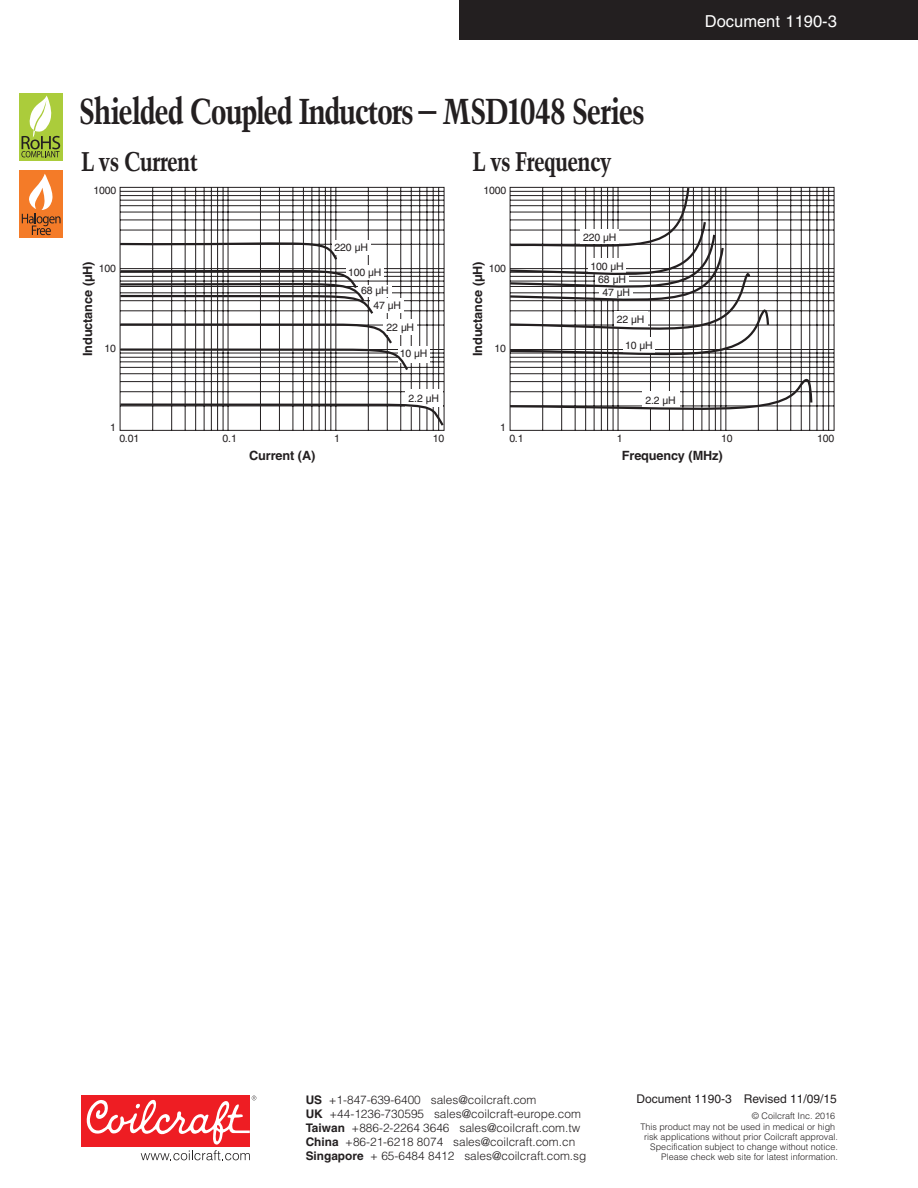
<style>
.page{position:relative;width:918px;height:1188px;background:#fff}
.page>*{position:absolute;margin:0;border:0;box-sizing:border-box;transform-origin:0 0}
.t1{font:700 condensed 36px "Trump Mediaeval";letter-spacing:-.045em;color:#231f20}
.Subhead_-_18_pt{font:700 condensed 27px "Trump Mediaeval";letter-spacing:-.03em;color:#231f20}
.t2{font:16.5px "Helvetica";color:#fff}
.t3{font:700 12.75px "Helvetica";letter-spacing:-.01em;color:#231f20}
.t4{font:12px "Helvetica";color:#231f20}
.t5{font:300 11.85px "Helvetica";color:#231f20}
.t6{font:700 11.85px/14.1px "Helvetica";color:#231f20}
.t7{font:10.5px "Helvetica";letter-spacing:-.015em;color:#231f20}
.t8{font:300 9px/9.9px "Helvetica";color:#231f20;text-align:right}
</style>
<div class="page">
<div style="left:459px;top:0;width:459px;height:40px;background:#231f20"></div>
<div style="left:81px;top:1096px;width:169px;height:51px;background:#ee1d23"></div>
<svg style="left:86px;top:1096px;width:170px;height:64px"></svg>
<div style="left:19px;top:93px;width:44px;height:67px;background:#abcc3b"></div>
<svg style="left:21px;top:96px;width:39px;height:61px"></svg>
<div style="left:19px;top:171px;width:44px;height:67px;background:#f47b28"></div>
<svg style="left:22px;top:174px;width:39px;height:61px"></svg>
<svg style="left:509px;top:187px;width:326px;height:244px"></svg>
<svg style="left:509px;top:186px;width:305px;height:232px"></svg>
<svg style="left:119px;top:187px;width:326px;height:244px"></svg>
<div style="left:332px;top:240px;width:38px;height:14px;background:#fff"></div>
<svg style="left:119px;top:242px;width:326px;height:186px"></svg>
<h1 class="t1" style="left:79px;top:88px;width:567px">Shielded Coupled Inductors – MSD1048 Series</h1>
<p class="Subhead_-_18_pt" style="left:81px;top:144px;width:119px">L vs Current</p>
<p class="Subhead_-_18_pt" style="left:472px;top:144px;width:141px">L vs Frequency</p>
<p class="t7" style="left:94px;top:184px;width:24px">1000</p>
<p class="t7" style="left:484px;top:184px;width:24px">1000</p>
<p class="t7" style="left:335px;top:241px;width:35px">220 µH</p>
<p class="t7" style="left:583px;top:231px;width:35px">220 µH</p>
<p class="t3" style="left:80px;top:356px;width:96px;rotate:-90deg">Inductance (µH)</p>
<p class="t7" style="left:99px;top:262px;width:19px">100</p>
<p class="t7" style="left:104px;top:343px;width:13px">10</p>
<p class="t7" style="left:348px;top:267px;width:35px">100 µH</p>
<p class="t7" style="left:361px;top:284px;width:29px">68 µH</p>
<p class="t7" style="left:373px;top:300px;width:29px">47 µH</p>
<p class="t7" style="left:387px;top:321px;width:29px">22 µH</p>
<p class="t7" style="left:400px;top:348px;width:29px">10 µH</p>
<p class="t3" style="left:470px;top:356px;width:96px;rotate:-90deg">Inductance (µH)</p>
<p class="t7" style="left:489px;top:262px;width:19px">100</p>
<p class="t7" style="left:494px;top:343px;width:13px">10</p>
<p class="t7" style="left:591px;top:260px;width:35px">100 µH</p>
<p class="t7" style="left:598px;top:273px;width:29px">68 µH</p>
<p class="t7" style="left:602px;top:286px;width:29px">47 µH</p>
<p class="t7" style="left:617px;top:314px;width:29px">22 µH</p>
<p class="t7" style="left:625px;top:339px;width:29px">10 µH</p>
<p class="t7" style="left:409px;top:392px;width:32px">2.2 µH</p>
<p class="t7" style="left:645px;top:394px;width:32px">2.2 µH</p>
<p class="t7" style="left:110px;top:421px;width:7px">1</p>
<p class="t7" style="left:500px;top:421px;width:7px">1</p>
<h3 class="t2" style="left:705px;top:11px;width:134px">Document 1190-3</h3>
<p class="t7" style="left:119px;top:432px;width:21px">0.01</p>
<p class="t7" style="left:223px;top:432px;width:16px">0.1</p>
<p class="t7" style="left:334px;top:432px;width:7px">1</p>
<p class="t7" style="left:433px;top:432px;width:13px">10</p>
<p class="t3" style="left:249px;top:447px;width:68px">Current (A)</p>
<p class="t7" style="left:509px;top:432px;width:16px">0.1</p>
<p class="t7" style="left:617px;top:432px;width:7px">1</p>
<p class="t7" style="left:721px;top:432px;width:13px">10</p>
<p class="t7" style="left:817px;top:432px;width:19px">100</p>
<p class="t3" style="left:622px;top:447px;width:102px">Frequency (MHz)</p>
<p class="t5" style="left:329px;top:1092px;width:209px">+1-847-639-6400 sales@coilcraft.com</p>
<p class="t5" style="left:329px;top:1106px;width:253px">+44-1236-730595 sales@coilcraft-europe.com</p>
<p class="t5" style="left:352px;top:1121px;width:230px">+886-2-2264 3646 sales@coilcraft.com.tw</p>
<p class="t5" style="left:345px;top:1135px;width:232px">+86-21-6218 8074 sales@coilcraft.com.cn</p>
<p class="t5" style="left:370px;top:1149px;width:218px">+ 65-6484 8412 sales@coilcraft.com.sg</p>
<p class="t6" style="left:306px;top:1093px;width:59px">US<br>UK<br>Taiwan<br>China<br>Singapore</p>
<p class="t4" style="left:637px;top:1092px;width:202px">Document 1190-3 Revised 11/09/15</p>
<p class="t8" style="left:640px;top:1110px;width:196px;line-height:11.4px">© Coilcraft Inc. 2016<br>This product may not be used in medical or high</p>
<p class="t8" style="left:644px;top:1132px;width:195px">risk applications without prior Coilcraft approval.<br>Specification subject to change without notice.<br>Please check web site for latest information.</p>
</div>
